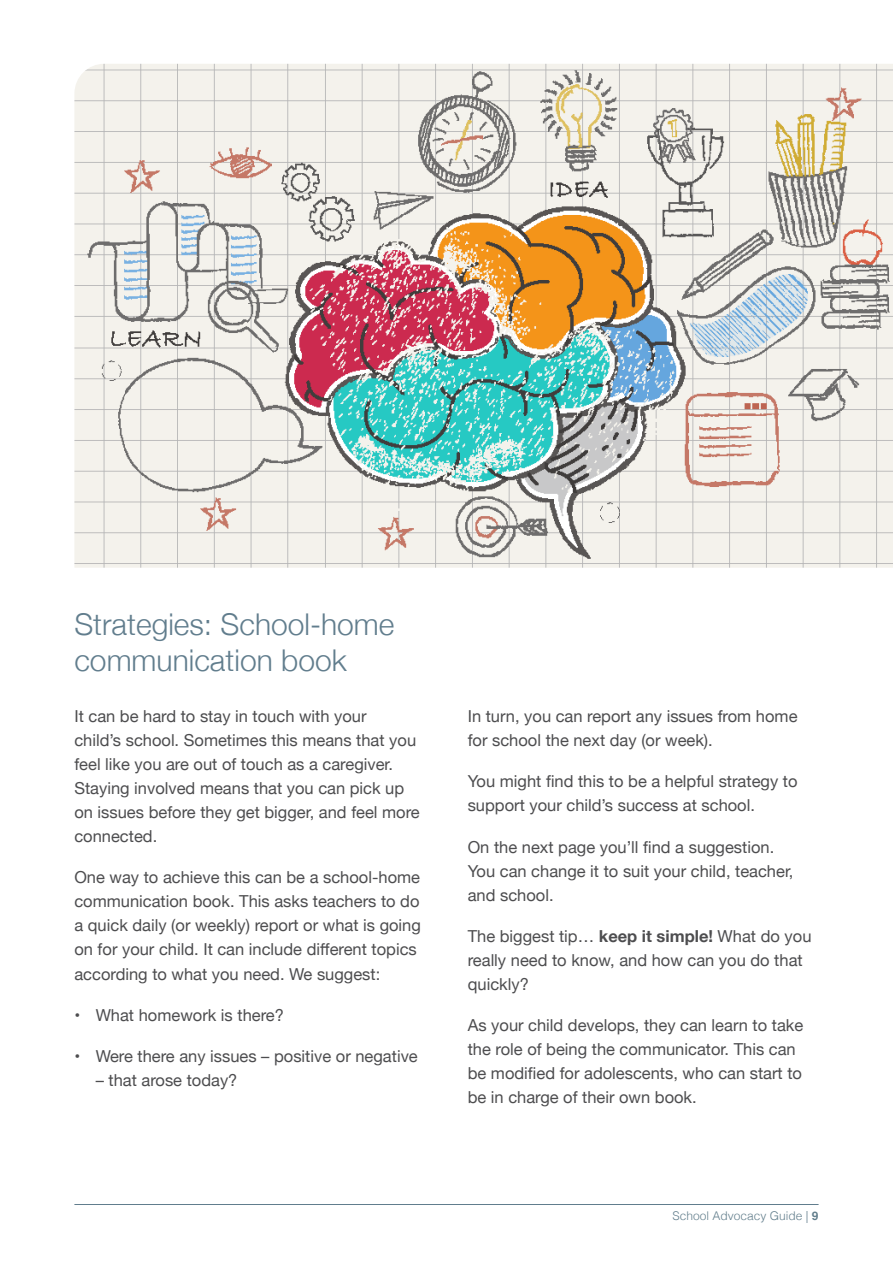
<style>
.page{position:relative;width:893px;height:1263px;background:#fff}
.page>*{position:absolute;margin:0;border:0;box-sizing:border-box;transform-origin:0 0}
.t1{font:300 30px/36px "Helvetica Neue";color:#617d8d}
.t2{font:16.5px/24px "Helvetica Neue";color:#4d4d4f}
.t3{font:300 12px "Helvetica";color:#627e8c}
.s1{font-weight:700}
</style>
<div class="page">
<hr style="left:74px;top:1204px;width:745px;height:1px;background:#617d8d">
<img style="left:74px;top:64px;width:819px;height:504px">
<h1 class="t1" style="left:74px;top:604px;width:322px">Strategies: School-home communication book</h1>
<p class="t2" style="left:74px;top:705px;width:347px">It can be hard to stay in touch with your<br>child’s school. Sometimes this means that you feel like you are out of touch as a caregiver.<br>Staying involved means that you can pick up on issues before they get bigger, and feel more connected.</p>
<p class="t2" style="left:74px;top:866px;width:348px">One way to achieve this can be a school-home communication book. This asks teachers to do a quick daily (or weekly) report or what is going on for your child. It can include different topics according to what you need. We suggest:</p>
<p class="t2" style="left:74px;top:1003px;width:211px">• What homework is there?</p>
<p class="t2" style="left:74px;top:1044px;width:345px">• Were there any issues – positive or negative</p>
<p class="t2" style="left:96px;top:1068px;width:143px">– that arose today?</p>
<p class="t2" style="left:468px;top:705px;width:331px">In turn, you can report any issues from home for school the next day (or week).</p>
<p class="t2" style="left:468px;top:770px;width:331px">You might find this to be a helpful strategy to support your child’s success at school.</p>
<p class="t2" style="left:468px;top:835px;width:327px">On the next page you’ll find a suggestion.<br>You can change it to suit your child, teacher, and school.</p>
<p class="t2" style="left:468px;top:924px;width:345px">The biggest tip… <span class="s1">keep it simple!</span> What do you really need to know, and how can you do that quickly?</p>
<p class="t2" style="left:468px;top:1014px;width:337px">As your child develops, they can learn to take the role of being the communicator. This can be modified for adolescents, who can start to be in charge of their own book.</p>
<p class="t3" style="left:672px;top:1206px;width:148px">School Advocacy Guide | <span class="s1">9</span></p>
</div>
